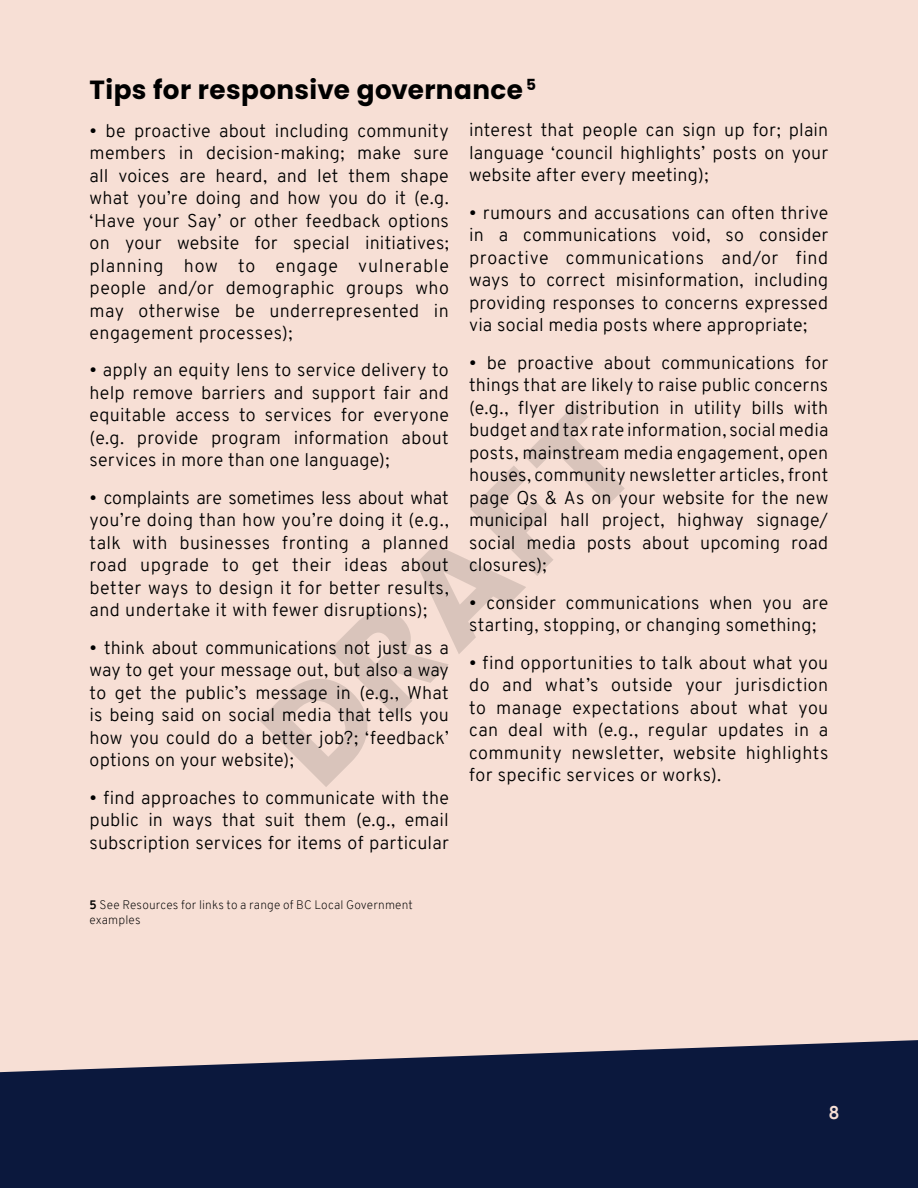
<style>
.page{position:relative;width:918px;height:1188px;background:#f7dfd5}
.page>*{position:absolute;margin:0;border:0;box-sizing:border-box;transform-origin:0 0}
.t1{font:700 135px "Poppins";color:#000}
.t2{font:700 26.25px "Poppins";letter-spacing:.015em;color:#000}
.t3{font:300 18px/22.5px "Overpass";letter-spacing:.015em;color:#000;text-align:justify}
.t4{font:700 18px "Overpass";color:#f7dfd5}
.t5{font:200 12px/15px "Overpass";letter-spacing:.015em;color:#000}
.s1{font-weight:700}
</style>
<div class="page">
<svg style="left:0;top:1040px;width:918px;height:148px;background:#242d4d"></svg>
<h2 class="t2" style="left:90px;top:75px;width:448px">Tips for responsive governance <sup>5</sup></h2>
<p class="t3" style="left:90px;top:119px;width:361px">• be proactive about including community members in decision-making; make sure all voices are heard, and let them shape what you’re doing and how you do it (e.g. ‘Have your Say’ or other feedback options on your website for special initiatives; planning how to engage vulnerable people and/or demographic groups who may otherwise be underrepresented in engagement processes);</p>
<p class="t3" style="left:90px;top:359px;width:361px">• apply an equity lens to service delivery to help remove barriers and support fair and equitable access to services for everyone (e.g. provide program information about services in more than one language);</p>
<p class="t3" style="left:90px;top:487px;width:361px">• complaints are sometimes less about what you’re doing than how you’re doing it (e.g., talk with businesses fronting a planned road upgrade to get their ideas about better ways to design it for better results, and undertake it with fewer disruptions);</p>
<p class="t3" style="left:90px;top:637px;width:361px">• think about communications not just as a way to get your message out, but also a way to get the public’s message in (e.g., What is being said on social media that tells you how you could do a better job?; ‘feedback’ options on your website);</p>
<p class="t3" style="left:90px;top:787px;width:361px">• find approaches to communicate with the public in ways that suit them (e.g., email subscription services for items of particular</p>
<p class="t3" style="left:469px;top:119px;width:361px">interest that people can sign up for; plain language ‘council highlights’ posts on your website after every meeting);</p>
<p class="t3" style="left:469px;top:202px;width:361px">• rumours and accusations can often thrive in a communications void, so consider proactive communications and/or find ways to correct misinformation, including providing responses to concerns expressed via social media posts where appropriate;</p>
<p class="t3" style="left:469px;top:352px;width:361px">• be proactive about communications for things that are likely to raise public concerns (e.g., flyer distribution in utility bills with budget and tax rate information, social media posts, mainstream media engagement, open houses, community newsletter articles, front page Qs &amp; As on your website for the new municipal hall project, highway signage/ social media posts about upcoming road closures);</p>
<p class="t3" style="left:469px;top:592px;width:361px">• consider communications when you are starting, stopping, or changing something;</p>
<p class="t3" style="left:469px;top:652px;width:361px">• find opportunities to talk about what you do and what’s outside your jurisdiction to manage expectations about what you can deal with (e.g., regular updates in a community newsletter, website highlights for specific services or works).</p>
<h1 class="t1" style="left:231px;top:704px;width:461px;rotate:-45deg">DRAFT</h1>
<p class="t5" style="left:90px;top:897px;width:325px"><span class="s1">5</span> See Resources for links to a range of BC Local Government examples</p>
<p class="t4" style="left:828px;top:1100px;width:13px">8</p>
</div>
